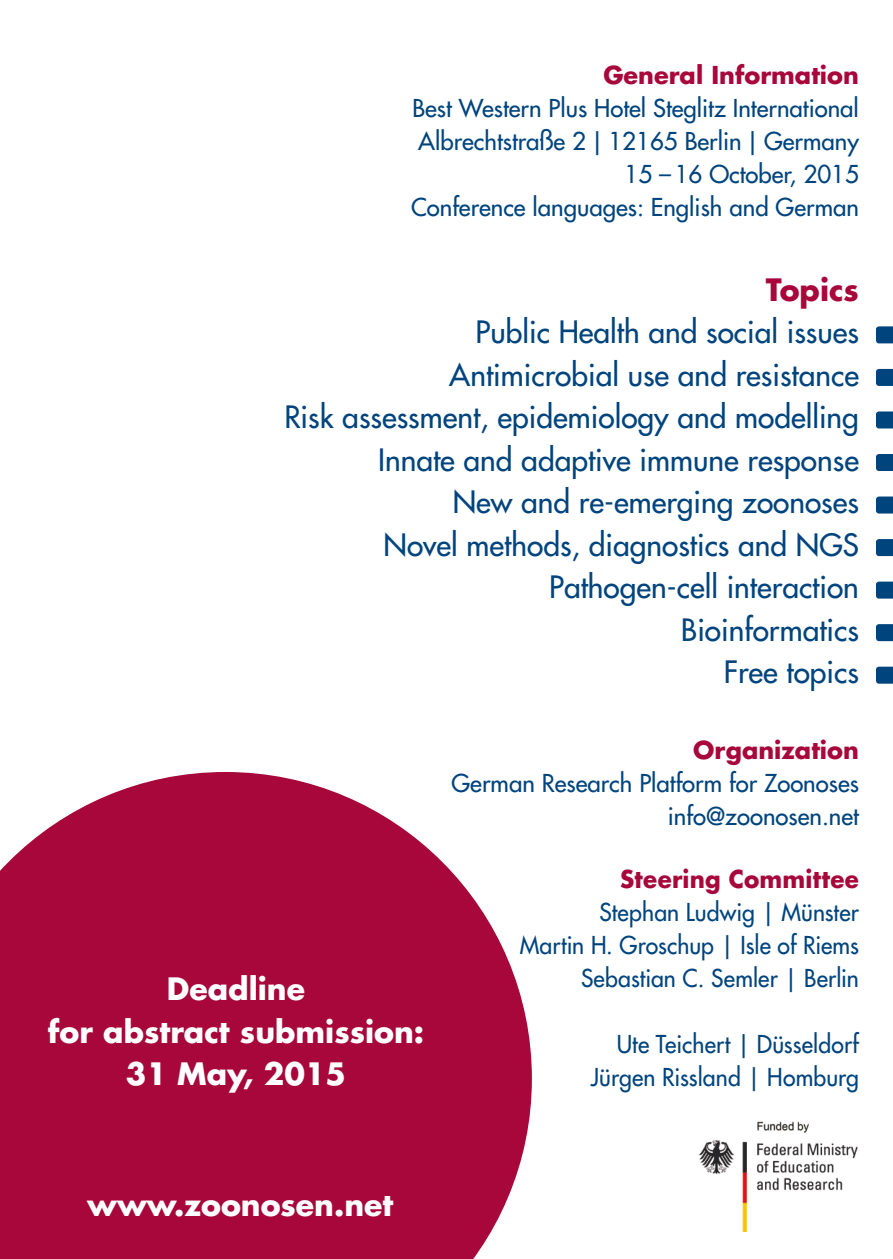
<style>
.page{position:relative;width:893px;height:1259px;background:#fff}
.page>*{position:absolute;margin:0;border:0;box-sizing:border-box;transform-origin:0 0}
.t1{font:500 30px/42.6px "Futura Std";color:#00447e;text-align:right}
.t2{font:700 30px/42.6px "Futura Std";color:#fff;text-align:center}
.t3{font:700 30px "Futura Std";color:#a8073b}
.t4{font:500 24px/33px "Futura Std";color:#00447e;text-align:right}
.t5{font:500 24px/33px "Futura Std";color:#00447e;text-align:right;scale:.96 1}
.t6{font:700 24px "Futura Std";color:#a8073b}
.t7{font:700 24px "Futura Std";color:#a8073b;scale:.96 1}
</style>
<div class="page">
<svg style="left:0;top:772px;width:532px;height:487px;fill:#a8073b"></svg>
<svg style="left:876px;top:326px;width:17px;height:17px"></svg>
<svg style="left:876px;top:369px;width:17px;height:17px"></svg>
<svg style="left:876px;top:411px;width:17px;height:17px"></svg>
<svg style="left:876px;top:454px;width:17px;height:17px"></svg>
<svg style="left:876px;top:581px;width:17px;height:17px"></svg>
<svg style="left:876px;top:539px;width:17px;height:17px"></svg>
<svg style="left:876px;top:624px;width:17px;height:17px"></svg>
<svg style="left:876px;top:666px;width:17px;height:17px"></svg>
<svg style="left:876px;top:496px;width:17px;height:17px"></svg>
<img style="left:698px;top:1121px;width:160px;height:110px">
<p class="t6" style="left:603px;top:59px;width:257px">General Information</p>
<p class="t4" style="left:411px;top:91px;width:449px">Best Western Plus Hotel Steglitz International Albrechtstraße 2 | 12165 Berlin | Germany 15 –16 October, 2015<br>Conference languages: English and German</p>
<p class="t3" style="left:766px;top:269px;width:95px">Topics</p>
<p class="t1" style="left:284px;top:311px;width:576px">Public Health and social issues<br>Antimicrobial use and resistance<br>Risk assessment, epidemiology and modelling<br>Innate and adaptive immune response<br>New and re-emerging zoonoses<br>Novel methods, diagnostics and NGS<br>Pathogen-cell interaction<br>Bioinformatics<br>Free topics</p>
<p class="t2" style="left:48px;top:967px;width:378px">Deadline<br>for abstract submission:<br>31 May, 2015</p>
<p class="t6" style="left:693px;top:733px;width:167px">Organization</p>
<p class="t4" style="left:452px;top:766px;width:409px">German Research Platform for Zoonoses info@zoonosen.net</p>
<p class="t7" style="left:620px;top:862px;width:250px">Steering Committee</p>
<p class="t5" style="left:520px;top:895px;width:355px">Stephan Ludwig | Münster<br>Martin H. Groschup | Isle of Riems<br>Sebastian C. Semler | Berlin</p>
<p class="t5" style="left:591px;top:1027px;width:281px">Ute Teichert | Düsseldorf<br>Jürgen Rissland | Homburg</p>
<p class="t2" style="left:87px;top:1183px;width:308px">www.zoonosen.net</p>
</div>
